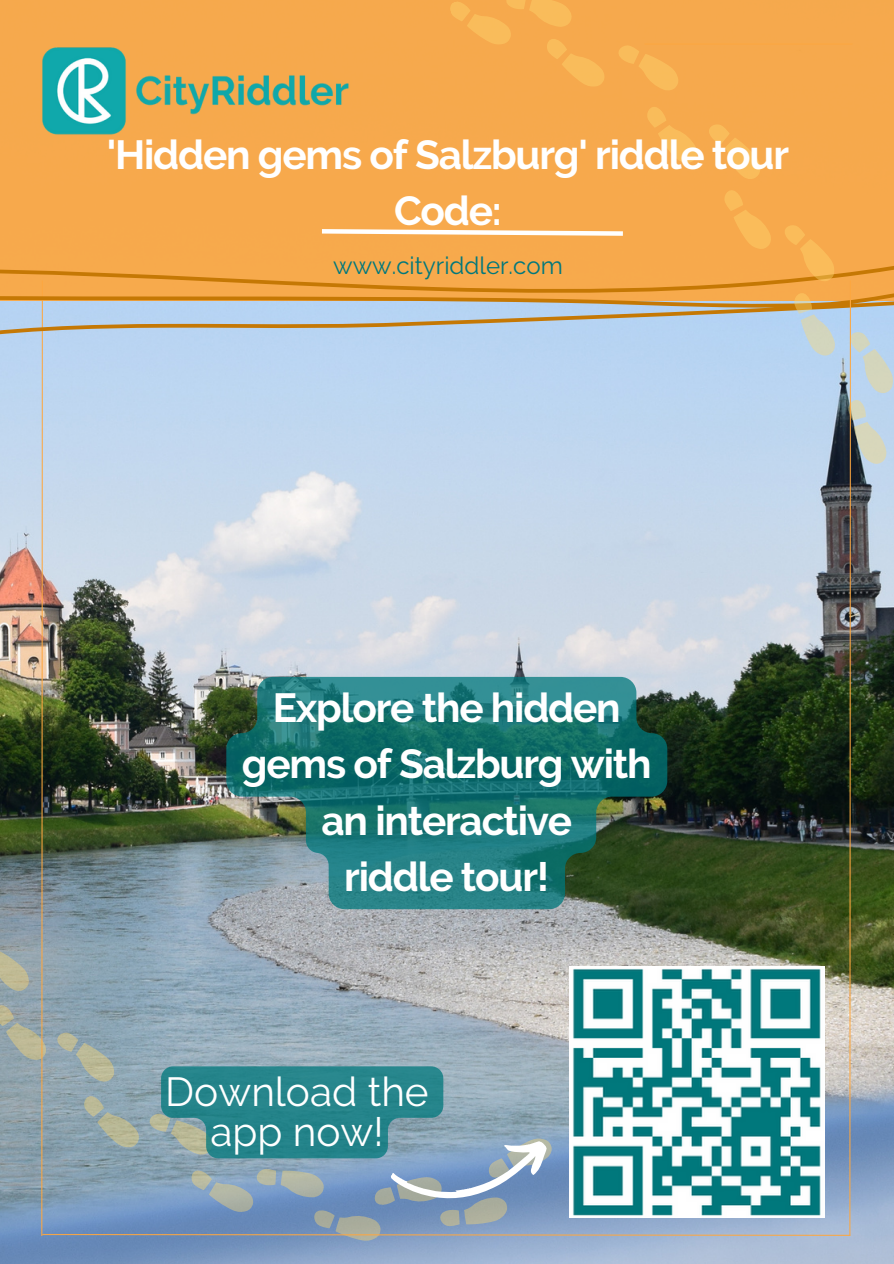
<style>
.page{position:relative;width:894px;height:1264px;background:#fff}
.page>*{position:absolute;margin:0;border:0;box-sizing:border-box;transform-origin:0 0}
.t1{font:700 40.5px/56.2px "Raleway";letter-spacing:-.03em;color:#fff;text-align:center}
.t2{font:40.5px/40.5px "Raleway";color:#fff;text-align:center}
.t3{font:24px "Raleway";color:#00787c}
</style>
<div class="page">
<img style="left:0;top:0;width:893px;height:1255px">
<svg style="left:226px;top:677px;width:441px;height:232px"></svg>
<p class="t1" style="left:107px;top:126px;width:683px">'Hidden gems of Salzburg' riddle tour<br>Code:</p>
<p class="t3" style="left:333px;top:251px;width:231px">www.cityriddler.com</p>
<p class="t1" style="left:242px;top:679px;width:411px">Explore the hidden gems of Salzburg with an interactive<br>riddle tour!</p>
<p class="t2" style="left:165px;top:1071px;width:265px">Download the app now!</p>
</div>
